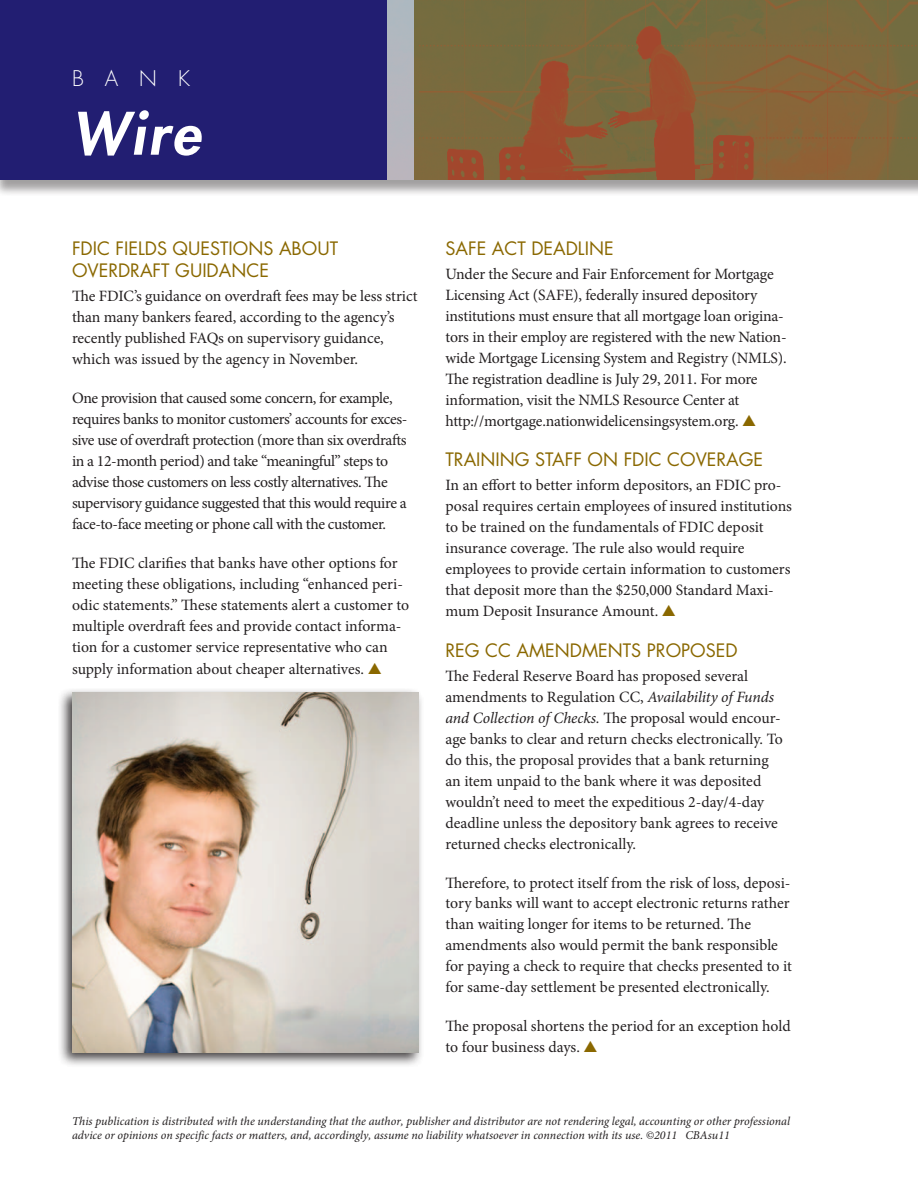
<style>
.page{position:relative;width:918px;height:1188px;background:#fff}
.page>*{position:absolute;margin:0;border:0;box-sizing:border-box;transform-origin:0 0}
.t1{font:italic 800 57px "Futura Std";color:#fff}
.t2{font:300 21px "Futura Std";color:#fff}
.t3{font:18px/22.5px "Futura Std";color:#8a6800}
.t4{font:15.75px/21px "Minion Pro";letter-spacing:-.01em;color:#231f20}
.t5{font:italic 12px/14.4px "Minion Pro";color:#231f20}
.s1{color:#8a6800}
.s2{font-style:italic}
</style>
<div class="page">
<div style="left:0;top:0;width:918px;height:197px;background:#231f20;opacity:.85"></div>
<img style="left:387px;top:0;width:531px;height:180px">
<div style="left:0;top:0;width:387px;height:180px;background:#221e72"></div>
<div style="left:57px;top:687px;width:367px;height:381px;background:#231f20;opacity:.85"></div>
<img style="left:72px;top:693px;width:346px;height:360px">
<h2 class="t2" style="left:72px;top:66px;width:119px">Bank</h2>
<h1 class="t1" style="left:72px;top:98px;width:130px">Wire</h1>
<p class="t3" style="left:72px;top:237px;width:268px">FDIC FI ELDS QUESTIONS ABOUT<br>OVERDRAFT GUIDANC E</p>
<p class="t4" style="left:72px;top:286px;width:347px">The FDIC’s guidance on overdraft fees may be less strict than many bankers feared, according to the agency’s recently published FAQs on supervisory guidance, which was issued by the agency in November.</p>
<p class="t4" style="left:72px;top:388px;width:337px">One provision that caused some concern, for example, requires banks to monitor customers’ accounts for exces&shy;sive use of overdraft protection (more than six overdrafts in a 12-month period) and take “meaningful” steps to advise those customers on less costly alternatives. The supervisory guidance suggested that this would require a face-to-face meeting or phone call with the customer.</p>
<p class="t4" style="left:72px;top:553px;width:339px">The FDIC clarifies that banks have other options for meeting these obligations, including “enhanced peri&shy;odic statements.” These statements alert a customer to multiple overdraft fees and provide contact informa&shy;tion for a customer service representative who can</p>
<p class="t4" style="left:72px;top:659px;width:311px">supply information about cheaper alternatives. <span class="s1">▲</span></p>
<p class="t3" style="left:446px;top:237px;width:170px">SAFE ACT DEADLINE</p>
<p class="t4" style="left:446px;top:263px;width:343px">Under the Secure and Fair Enforcement for Mortgage Licensing Act (SAFE), federally insured depository institutions must ensure that all mortgage loan origina&shy;tors in their employ are registered with the new Nation&shy;wide Mortgage Licensing System and Registry (NMLS).<br>The registration deadline is July 29, 2011. For more information, visit the NMLS Resource Center at http://mortgage.nationwidelicensingsystem.org. <span class="s1">▲</span></p>
<p class="t3" style="left:446px;top:448px;width:319px">TRAINI NG STAFF ON FDIC COVERAGE</p>
<p class="t4" style="left:446px;top:475px;width:348px">In an effort to better inform depositors, an FDIC pro&shy;posal requires certain employees of insured institutions to be trained on the fundamentals of FDIC deposit insurance coverage. The rule also would require employees to provide certain information to customers that deposit more than the $250,000 Standard Maxi&shy;mum Deposit Insurance Amount. <span class="s1">▲</span></p>
<p class="t3" style="left:446px;top:639px;width:292px">REG CC AMENDMENTS PROPOSED</p>
<p class="t4" style="left:446px;top:665px;width:339px">The Federal Reserve Board has proposed several amendments to Regulation CC, <span class="s2">Availability of Funds and Collection of Checks.</span> The proposal would encour&shy;age banks to clear and return checks electronically. To do this, the proposal provides that a bank returning an item unpaid to the bank where it was deposited wouldn’t need to meet the expeditious 2-day/4-day deadline unless the depository bank agrees to receive returned checks electronically.</p>
<p class="t4" style="left:446px;top:872px;width:348px">Therefore, to protect itself from the risk of loss, deposi&shy;tory banks will want to accept electronic returns rather than waiting longer for items to be returned. The amendments also would permit the bank responsible for paying a check to require that checks presented to it for same-day settlement be presented electronically.</p>
<p class="t4" style="left:446px;top:1016px;width:347px">The proposal shortens the period for an exception hold to four business days. <span class="s1">▲</span></p>
<p class="t5" style="left:72px;top:1114px;width:720px">This publication is distributed with the understanding that the author, publisher and distributor are not rendering legal, accounting or other professional advice or opinions on specific facts or matters, and, accordingly, assume no liability whatsoever in connection with its use. ©2011 CBAsu11</p>
</div>
